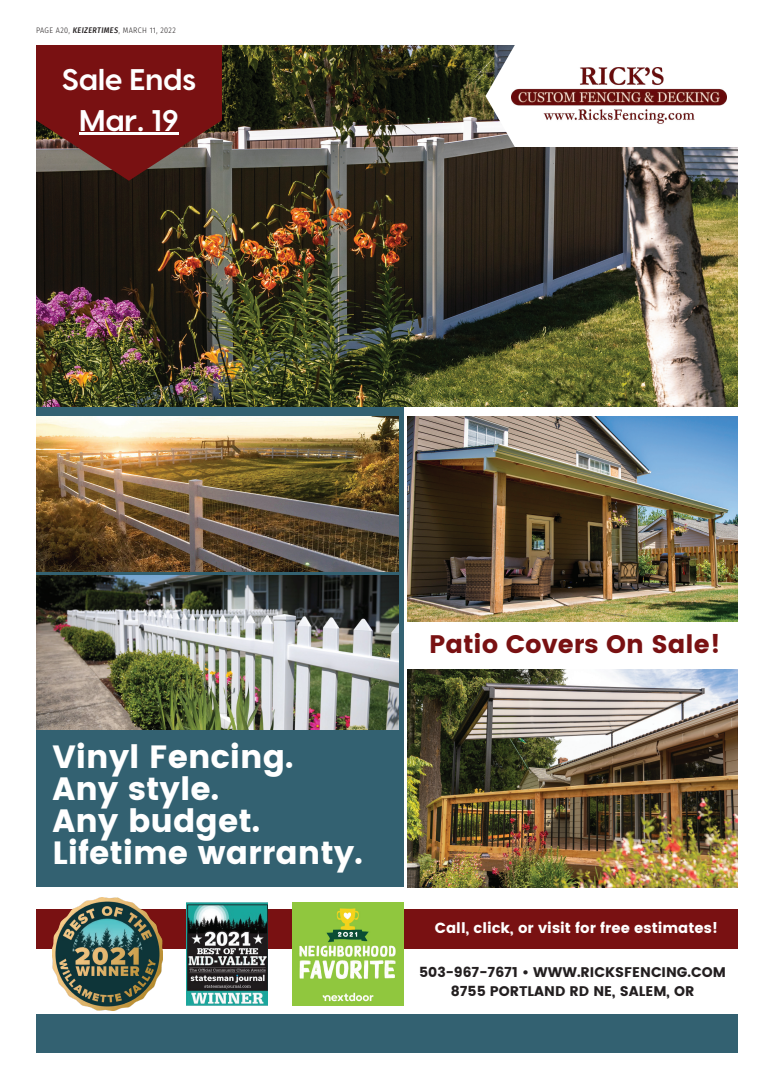
<style>
.page{position:relative;width:774px;height:1080px;background:#fff}
.page>*{position:absolute;margin:0;border:0;box-sizing:border-box;transform-origin:0 0}
.t1{font:32.2px/32.2px "Poppins";color:#fff}
.t2{font:700 29.8px/41.2px "Visby CF";color:#fff;text-align:center}
.t3{font:25.3px "Poppins";color:#791112}
.t4{font:14.6px "Poppins";color:#fff}
.t5{font:13.9px/19.3px "Poppins";color:#231f20;text-align:center}
.t6{font:300 8px "Fira Sans Condensed";letter-spacing:.045em;color:#231f20}
.s1{font-weight:500;font-style:italic}
</style>
<div class="page">
<img style="left:407px;top:670px;width:331px;height:217px">
<div style="left:36px;top:909px;width:702px;height:40px;background:#791112"></div>
<img style="left:52px;top:898px;width:111px;height:112px">
<div style="left:36px;top:220px;width:367px;height:667px;background:#336171"></div>
<img style="left:36px;top:45px;width:702px;height:361px">
<img style="left:36px;top:417px;width:362px;height:154px">
<img style="left:36px;top:575px;width:362px;height:155px">
<div style="left:36px;top:1014px;width:702px;height:39px;background:#336171"></div>
<img style="left:186px;top:902px;width:82px;height:104px">
<img style="left:293px;top:902px;width:110px;height:104px">
<svg style="left:36px;top:45px;width:186px;height:136px;background:#72211f"></svg>
<img style="left:407px;top:417px;width:331px;height:205px">
<svg style="left:485px;top:45px;width:253px;height:102px"></svg>
<img style="left:512px;top:68px;width:214px;height:57px">
<hr style="left:79px;top:133px;width:100px;height:2px;background:#fff">
<p class="t6" style="left:36px;top:24px;width:141px">PAGE A20, <span class="s1">KEIZERTIMES</span>, MARCH 11, 2022</p>
<h2 class="t2" style="left:62px;top:59px;width:136px">Sale Ends<br>Mar. 19</h2>
<h1 class="t1" style="left:52px;top:743px;width:312px">Vinyl Fencing.<br>Any style.<br>Any budget.<br>Lifetime warranty.</h1>
<h3 class="t3" style="left:429px;top:633px;width:293px">Patio Covers On Sale!</h3>
<p class="t4" style="left:435px;top:921px;width:285px">Call, click, or visit for free estimates!</p>
<p class="t5" style="left:419px;top:964px;width:308px">503-967-7671 • WWW.RICKSFENCING.COM<br>8755 PORTLAND RD NE, SALEM, OR</p>
</div>
